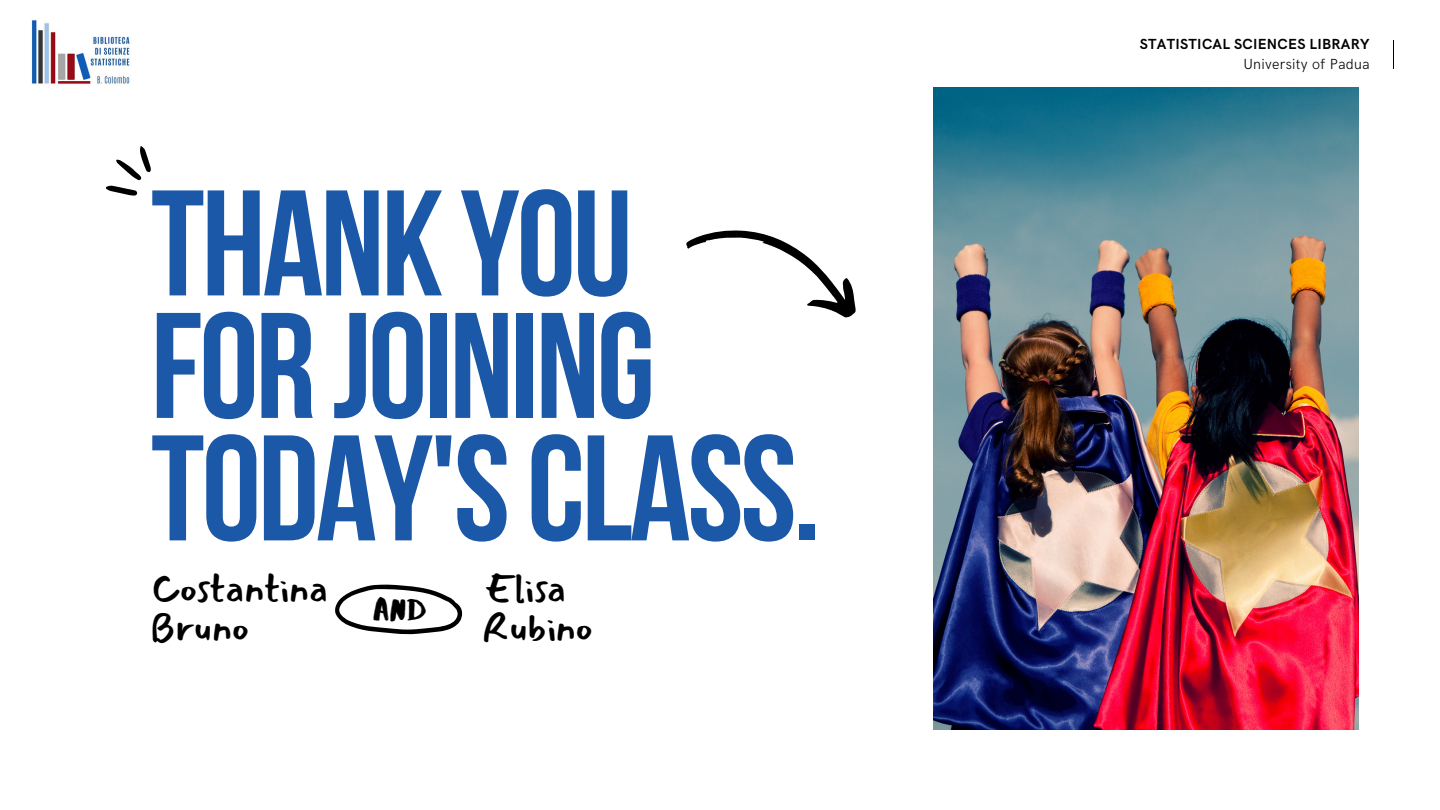
<style>
.page{position:relative;width:1440px;height:810px;background:#fff}
.page>*{position:absolute;margin:0;border:0;box-sizing:border-box;transform-origin:0 0}
.t1{font:150px/122.5px "Bebas Neue Cyrillic";letter-spacing:-.02em;color:#1b58a7}
.t2{font:39px "Mansalva";color:#000}
.t3{font:31.7px "Abys";color:#000}
.t4{font:700 14.6px "HK Grotesk";letter-spacing:.02em;color:#000}
.t5{font:300 14.6px "HK Grotesk";letter-spacing:.02em;color:#000}
</style>
<div class="page">
<svg style="left:686px;top:230px;width:170px;height:88px"></svg>
<svg style="left:106px;top:146px;width:45px;height:50px"></svg>
<img style="left:933px;top:88px;width:426px;height:641px">
<svg style="left:1393px;top:41px;width:1px;height:28px"></svg>
<img style="left:31px;top:20px;width:99px;height:64px">
<svg style="left:335px;top:585px;width:127px;height:49px"></svg>
<p class="t1" style="left:151px;top:197px;width:672px">THANK YOU<br>FOR JOINING<br>TODAY'SCLASS.</p>
<p class="t2" style="left:151px;top:568px;width:179px">Costantina</p>
<p class="t2" style="left:484px;top:568px;width:84px">Elisa</p>
<p class="t2" style="left:151px;top:606px;width:99px">Bruno</p>
<p class="t2" style="left:483px;top:606px;width:111px">Rubino</p>
<p class="t3" style="left:374px;top:589px;width:54px">AND</p>
<p class="t4" style="left:1140px;top:36px;width:231px">STATISTICAL SCIENCES LIBRARY</p>
<p class="t5" style="left:1243px;top:56px;width:128px">University of Padua</p>
</div>
